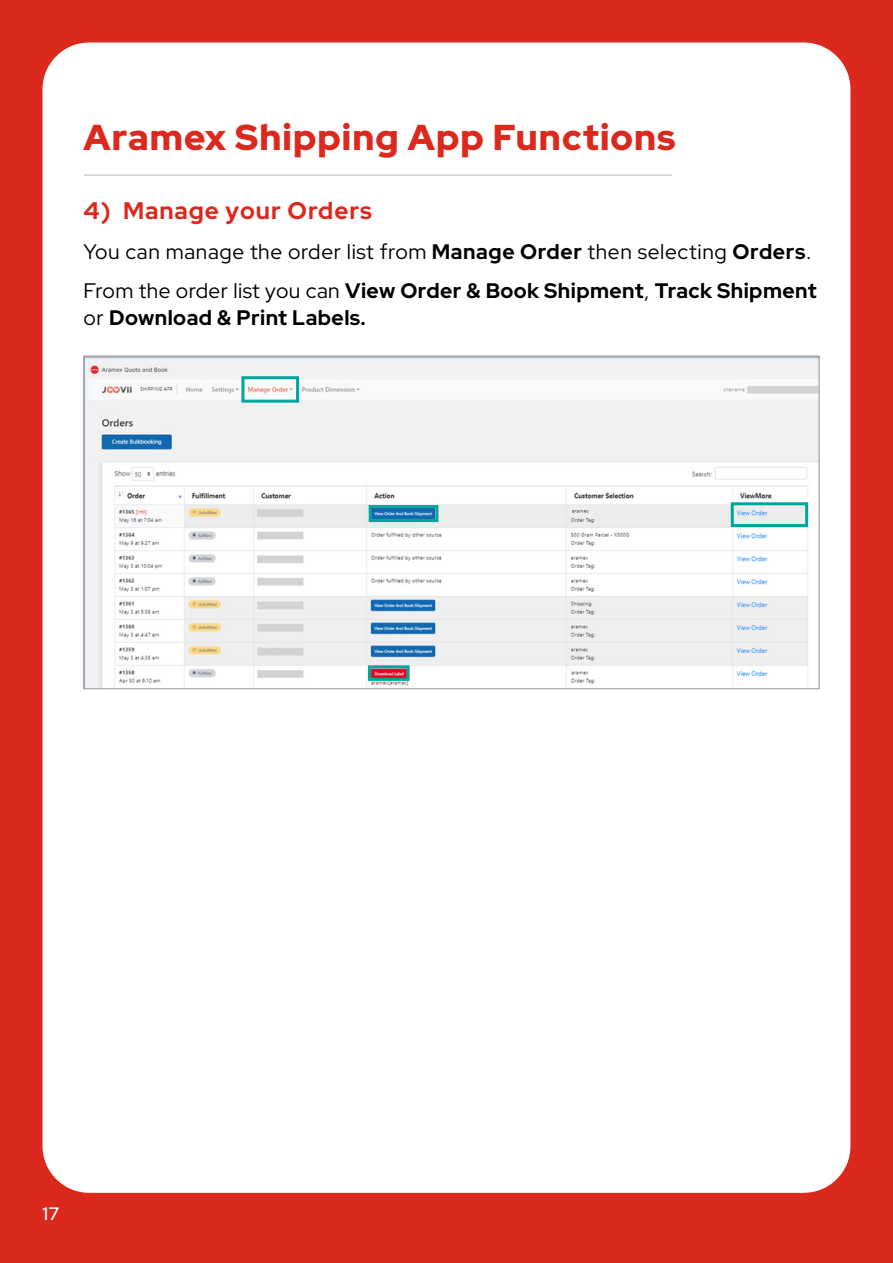
<style>
.page{position:relative;width:893px;height:1263px;background:#dc291e}
.page>*{position:absolute;margin:0;border:0;box-sizing:border-box;transform-origin:0 0}
.t1{font:900 36px "Red Hat Display";letter-spacing:.03em;color:#dc291e}
.t2{font:700 24px "Red Hat Display";letter-spacing:.04em;color:#dc291e}
.t3{font:21px/39.8px "Red Hat Display";letter-spacing:.03em;color:#000}
.t4{font:700 21px "Red Hat Display";letter-spacing:.02em;color:#000}
.t5{font:500 18px "Red Hat Display";color:#fff}
.s1{font-weight:700}
.s2{font-weight:400}
</style>
<div class="page">
<div style="left:43px;top:43px;width:807px;height:1150px;background:#fff;border-radius:47px"></div>
<hr style="left:84px;top:174px;width:588px;height:2px;background:#cccfd6">
<img style="left:86px;top:358px;width:731px;height:329px">
<svg style="left:240px;top:375px;width:61px;height:29px"></svg>
<svg style="left:729px;top:501px;width:81px;height:27px;background:#aad8d8"></svg>
<svg style="left:367px;top:503px;width:73px;height:20px"></svg>
<svg style="left:366px;top:664px;width:45px;height:18px"></svg>
<h1 class="t1" style="left:84px;top:114px;width:593px">Aramex Shipping App Functions</h1>
<p class="t2" style="left:84px;top:195px;width:290px">4) Manage your Orders</p>
<p class="t3" style="left:84px;top:231px;width:734px">You can manage the order list from <span class="s1">Manage Order</span> then selecting <span class="s1">Orders</span>.<br>From the order list you can <span class="s1">View Order &amp; Book Shipment</span>, <span class="s1">Track Shipment</span></p>
<p class="t4" style="left:84px;top:304px;width:284px"><span class="s2">or</span> Download &amp; Print Labels.</p>
<p class="t5" style="left:43px;top:1202px;width:18px">21 7</p>
</div>
